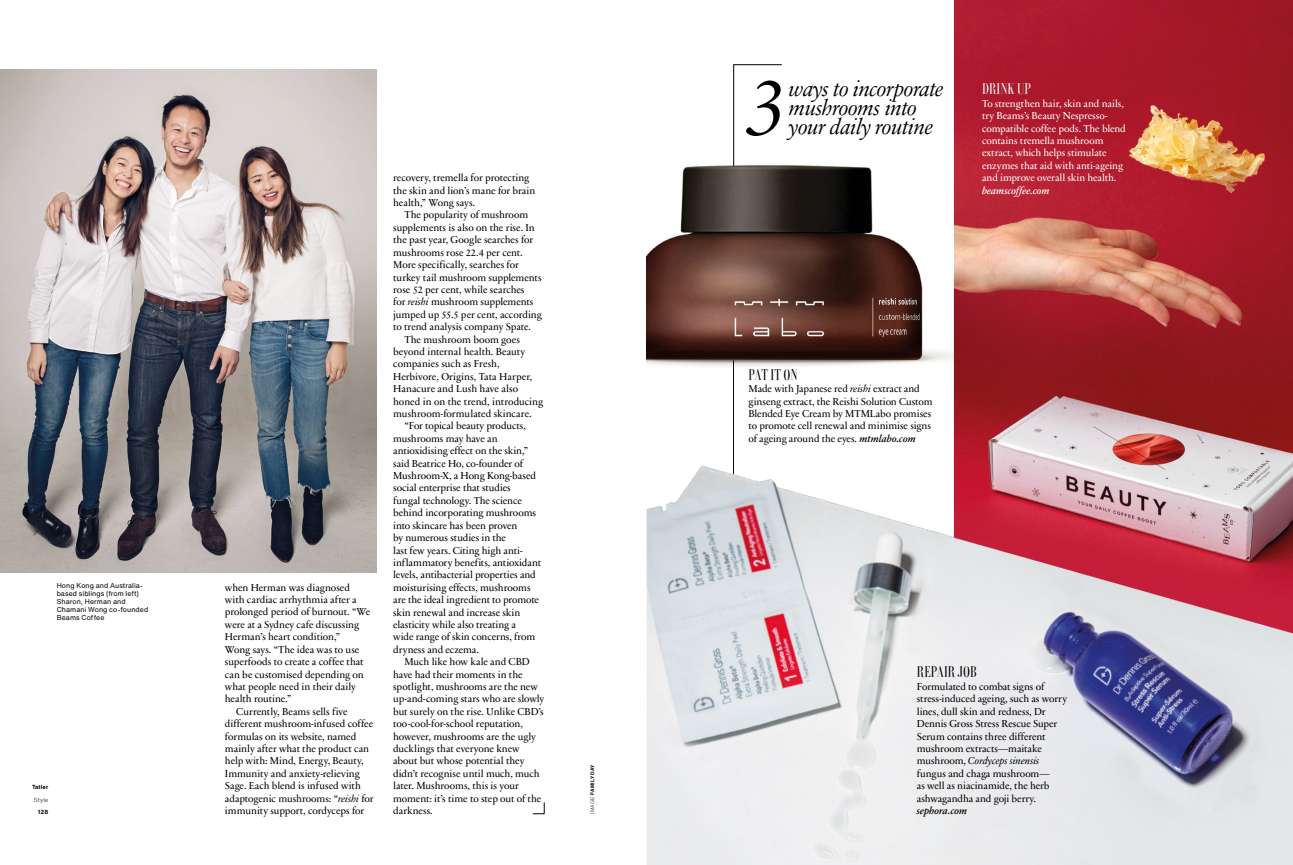
<style>
.page{position:relative;width:1293px;height:865px;background:#fff}
.page>*{position:absolute;margin:0;border:0;box-sizing:border-box;transform-origin:0 0}
.t1{font:81.8px "Sabon Next LT Pro Display It";color:#000}
.t2{font:22.2px/19px "Sabon Next LT Pro Display It";letter-spacing:-.02em;color:#000}
.t3{font:300 17px "Alias Didot";letter-spacing:-.005em;color:#000}
.t4{font:300 17px "Alias Didot";letter-spacing:-.005em;color:#fff}
.t5{font:10.2px/12.4px "Sabon Next LT Pro";letter-spacing:-.005em;color:#000}
.t6{font:10.2px/12.4px "Sabon Next LT Pro";letter-spacing:-.01em;color:#fff}
.t7{font:7px/8px "Helvetica Now Text";letter-spacing:.01em;color:#000}
.t8{font:700 5.8px/12.4px "Helvetica Now Text";letter-spacing:.015em;color:#000;text-align:right}
.t9{font:700 5px "Helvetica Now Text";letter-spacing:.01em;color:#000}
.s1{font-weight:300}
.s2{font-style:italic}
.s3{font-weight:600;font-style:italic}
</style>
<div class="page">
<img style="left:0;top:70px;width:376px;height:503px">
<svg style="left:533px;top:802px;width:11px;height:12px"></svg>
<img style="left:646px;top:386px;width:647px;height:479px">
<img style="left:646px;top:148px;width:308px;height:238px">
<svg style="left:733px;top:64px;width:49px;height:102px"></svg>
<hr style="left:733px;top:360px;width:1px;height:114px;background:#000">
<img style="left:954px;top:0;width:339px;height:633px">
<p class="t7" style="left:57px;top:581px;width:93px">Hong Kong and Australia&shy;based siblings (from left)<br>Sharon, Herman and<br>Chamani Wong co-founded<br>Beams Coffee</p>
<p class="t8" style="left:32px;top:780px;width:18px">Tatler<br><span class="s1">Style<br></span>128</p>
<p class="t5" style="left:225px;top:580px;width:127px">when Herman was diagnosed</p>
<p class="t5" style="left:225px;top:593px;width:133px">with cardiac arrhythmia after a</p>
<p class="t5" style="left:225px;top:605px;width:147px">prolonged period of burnout. “We</p>
<p class="t5" style="left:225px;top:618px;width:136px">were at a Sydney cafe discussing</p>
<p class="t5" style="left:225px;top:630px;width:117px">Herman’s heart condition,”</p>
<p class="t5" style="left:225px;top:642px;width:136px">Wong says. “The idea was to use</p>
<p class="t5" style="left:225px;top:655px;width:140px">superfoods to create a coffee that</p>
<p class="t5" style="left:225px;top:667px;width:140px">can be customised depending on</p>
<p class="t5" style="left:225px;top:680px;width:133px">what people need in their daily</p>
<p class="t5" style="left:225px;top:692px;width:68px">health routine.”</p>
<p class="t5" style="left:236px;top:704px;width:113px">Currently, Beams sells five</p>
<p class="t5" style="left:225px;top:717px;width:150px">different mushroom-infused coffee</p>
<p class="t5" style="left:225px;top:729px;width:133px">formulas on its website, named</p>
<p class="t5" style="left:225px;top:742px;width:146px">mainly after what the product can</p>
<p class="t5" style="left:225px;top:754px;width:140px">help with: Mind, Energy, Beauty,</p>
<p class="t5" style="left:225px;top:766px;width:136px">Immunity and anxiety-relieving</p>
<p class="t5" style="left:225px;top:779px;width:137px">Sage. Each blend is infused with</p>
<p class="t5" style="left:225px;top:791px;width:150px">adaptogenic mushrooms: “<span class="s2">reishi</span> for</p>
<p class="t5" style="left:225px;top:804px;width:141px">immunity support, cordyceps for</p>
<p class="t5" style="left:393px;top:171px;width:138px">recovery, tremella for protecting</p>
<p class="t5" style="left:393px;top:183px;width:144px">the skin and lion’s mane for brain</p>
<p class="t5" style="left:393px;top:196px;width:83px">health,” Wong says.</p>
<p class="t5" style="left:404px;top:208px;width:125px">The popularity of mushroom</p>
<p class="t5" style="left:393px;top:221px;width:143px">supplements is also on the rise. In</p>
<p class="t5" style="left:393px;top:233px;width:142px">the past year, Google searches for</p>
<p class="t5" style="left:393px;top:246px;width:131px">mushrooms rose 22.4 per cent.</p>
<p class="t5" style="left:393px;top:258px;width:127px">More specifically, searches for</p>
<p class="t5" style="left:393px;top:270px;width:150px">turkey tail mushroom supplements</p>
<p class="t5" style="left:393px;top:283px;width:133px">rose 52 per cent, while searches</p>
<p class="t5" style="left:393px;top:295px;width:142px">for <span class="s2">reishi</span> mushroom supplements</p>
<p class="t5" style="left:393px;top:308px;width:150px">jumped up 55.5 per cent, according</p>
<p class="t5" style="left:393px;top:320px;width:139px">to trend analysis company Spate.</p>
<p class="t5" style="left:404px;top:332px;width:117px">The mushroom boom goes</p>
<p class="t5" style="left:393px;top:345px;width:134px">beyond internal health. Beauty</p>
<p class="t5" style="left:393px;top:357px;width:108px">companies such as Fresh,</p>
<p class="t5" style="left:393px;top:370px;width:141px">Herbivore, Origins, Tata Harper,</p>
<p class="t5" style="left:393px;top:382px;width:126px">Hanacure and Lush have also</p>
<p class="t5" style="left:393px;top:394px;width:152px">honed in on the trend, introducing</p>
<p class="t5" style="left:393px;top:407px;width:140px">mushroom-formulated skincare.</p>
<p class="t5" style="left:404px;top:419px;width:123px">“For topical beauty products,</p>
<p class="t5" style="left:393px;top:432px;width:106px">mushrooms may have an</p>
<p class="t5" style="left:393px;top:444px;width:137px">antioxidising effect on the skin,”</p>
<p class="t5" style="left:393px;top:456px;width:131px">said Beatrice Ho, co-founder of</p>
<p class="t5" style="left:393px;top:469px;width:144px">Mushroom-X, a Hong Kong-based</p>
<p class="t5" style="left:393px;top:481px;width:119px">social enterprise that studies</p>
<p class="t5" style="left:393px;top:494px;width:130px">fungal technology. The science</p>
<p class="t5" style="left:393px;top:506px;width:144px">behind incorporating mushrooms</p>
<p class="t5" style="left:393px;top:518px;width:126px">into skincare has been proven</p>
<p class="t5" style="left:393px;top:531px;width:114px">by numerous studies in the</p>
<p class="t5" style="left:393px;top:543px;width:131px">last few years. Citing high anti-</p>
<p class="t5" style="left:393px;top:556px;width:149px">inflammatory benefits, antioxidant</p>
<p class="t5" style="left:393px;top:568px;width:144px">levels, antibacterial properties and</p>
<p class="t5" style="left:393px;top:580px;width:139px">moisturising effects, mushrooms</p>
<p class="t5" style="left:393px;top:593px;width:147px">are the ideal ingredient to promote</p>
<p class="t5" style="left:393px;top:605px;width:129px">skin renewal and increase skin</p>
<p class="t5" style="left:393px;top:618px;width:124px">elasticity while also treating a</p>
<p class="t5" style="left:393px;top:630px;width:144px">wide range of skin concerns, from</p>
<p class="t5" style="left:393px;top:642px;width:87px">dryness and eczema.</p>
<p class="t5" style="left:404px;top:655px;width:127px">Much like how kale and CBD</p>
<p class="t5" style="left:393px;top:667px;width:131px">have had their moments in the</p>
<p class="t5" style="left:393px;top:680px;width:146px">spotlight, mushrooms are the new</p>
<p class="t5" style="left:393px;top:692px;width:153px">up-and-coming stars who are slowly</p>
<p class="t5" style="left:393px;top:704px;width:152px">but surely on the rise. Unlike CBD’s</p>
<p class="t5" style="left:393px;top:717px;width:131px">too-cool-for-school reputation,</p>
<p class="t5" style="left:393px;top:729px;width:144px">however, mushrooms are the ugly</p>
<p class="t5" style="left:393px;top:742px;width:128px">ducklings that everyone knew</p>
<p class="t5" style="left:393px;top:754px;width:133px">about but whose potential they</p>
<p class="t5" style="left:393px;top:766px;width:148px">didn’t recognise until much, much</p>
<p class="t5" style="left:393px;top:779px;width:127px">later. Mushrooms, this is your</p>
<p class="t5" style="left:393px;top:791px;width:150px">moment: it’s time to step out of the</p>
<p class="t5" style="left:393px;top:804px;width:41px">darkness.</p>
<p class="t9" style="left:588px;top:814px;width:51px;rotate:-90deg"><span class="s1">IMAGE</span> FAMILY DAY</p>
<p class="t2" style="left:789px;top:78px;width:156px">ways to incorporate mushrooms into</p>
<p class="t1" style="left:747px;top:43px;width:42px">3</p>
<p class="t2" style="left:789px;top:116px;width:146px">your daily routine</p>
<p class="t4" style="left:982px;top:80px;width:50px">DRINK UP</p>
<p class="t6" style="left:982px;top:97px;width:145px">To strengthen hair, skin and nails, try Beams’s Beauty Nespresso&shy;compatible coffee pods. The blend contains tremella mushroom extract, which helps stimulate enzymes that aid with anti-ageing and improve overall skin health. <span class="s3">beamscoffee.com</span></p>
<p class="t3" style="left:748px;top:366px;width:51px">PAT IT ON</p>
<p class="t5" style="left:748px;top:382px;width:185px">Made with Japanese red <span class="s2">reishi</span> extract and ginseng extract, the Reishi Solution Custom Blended Eye Cream by MTMLabo promises to promote cell renewal and minimise signs of ageing around the eyes. <span class="s3">mtmlabo.com</span></p>
<p class="t3" style="left:917px;top:663px;width:62px">REPAIR JOB</p>
<p class="t5" style="left:917px;top:679px;width:152px">Formulated to combat signs of stress-induced ageing, such as worry lines, dull skin and redness, Dr<br>Dennis Gross Stress Rescue Super<br>Serum contains three different mushroom extracts—maitake mushroom, <span class="s2">Cordyceps sinensis </span>fungus and chaga mushroom—<br>as well as niacinamide, the herb ashwagandha and goji berry. <span class="s3">sephora.com</span></p>
</div>
